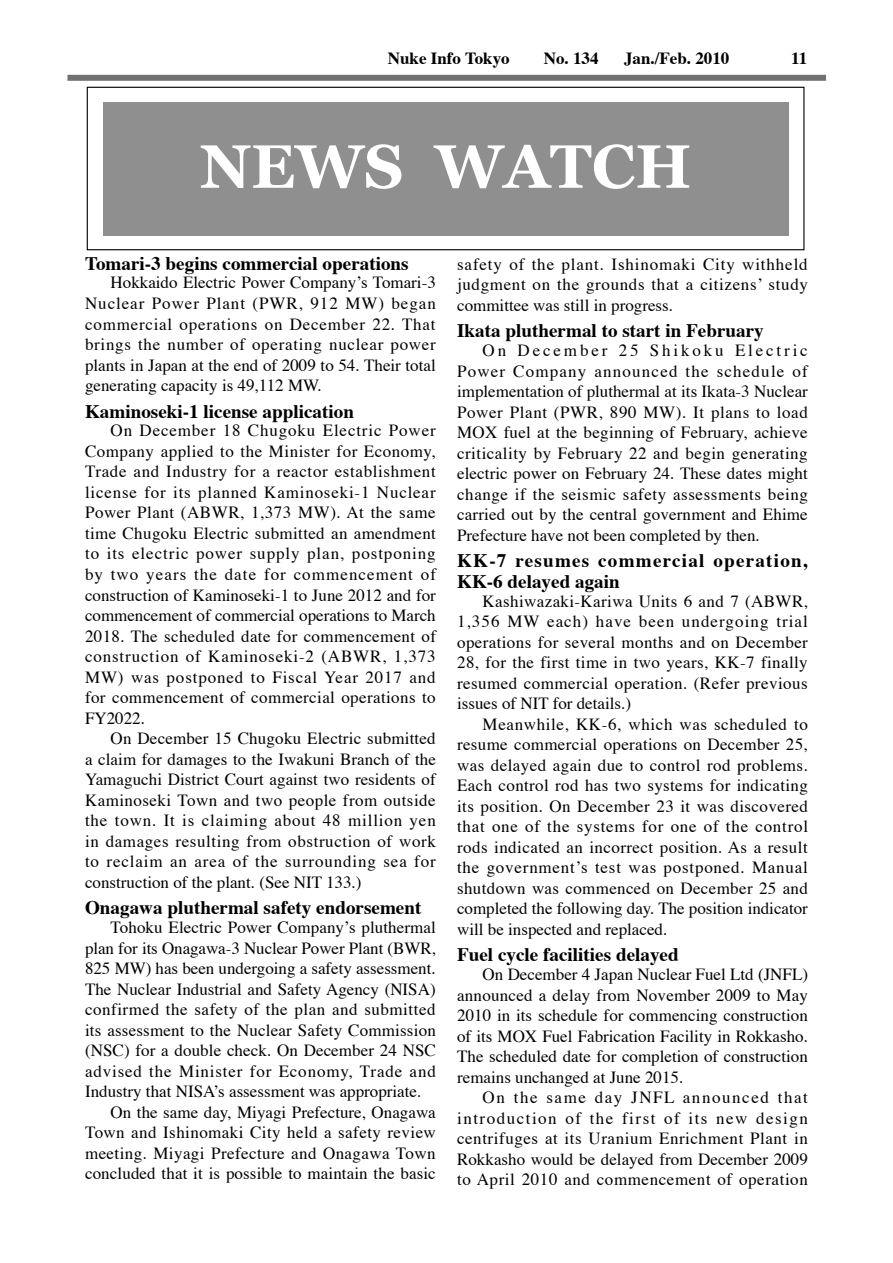
<style>
.page{position:relative;width:893px;height:1263px;background:#fff}
.page>*{position:absolute;margin:0;border:0;box-sizing:border-box;transform-origin:0 0}
.t1{font:700 61.05px "Georgia";color:#fff}
.t2{font:700 19.2px "Times";color:#000}
.t3{font:700 19.2px/20.5px "Times";letter-spacing:.065em;color:#000}
.t4{font:16.95px/20.5px "Times";color:#000;text-align:justify}
.t5{font:16.95px "Times";letter-spacing:.025em;color:#000}
.t6{font:16.95px "Times";letter-spacing:.03em;color:#000}
.t7{font:16.95px "Times";letter-spacing:.05em;color:#000}
.t8{font:700 16.95px "Times";color:#000}
</style>
<div class="page">
<div style="left:67px;top:75px;width:759px;height:6px;background:#727172"></div>
<div style="left:87px;top:87px;width:717px;height:163px;border:1px solid #000"></div>
<div style="left:103px;top:102px;width:685px;height:133px;background:#8f8f8f"></div>
<p class="t8" style="left:388px;top:47px;width:123px">Nuke Info Tokyo</p>
<p class="t8" style="left:544px;top:47px;width:56px">No. 134</p>
<p class="t8" style="left:624px;top:47px;width:107px">Jan./Feb. 2010</p>
<p class="t8" style="left:791px;top:46px;width:18px">11</p>
<h1 class="t1" style="left:200px;top:132px;width:493px">NEWS WATCH</h1>
<p class="t2" style="left:85px;top:251px;width:325px">Tomari-3 begins commercial operations</p>
<p class="t4" style="left:85px;top:273px;width:352px;text-indent:26px">Hokkaido Electric Power Company’s Tomari-3<br>Nuclear Power Plant (PWR, 912 MW) began commercial operations on December 22. That brings the number of operating nuclear power plants in Japan at the end of 2009 to 54. Their total generating capacity is 49,112 MW.</p>
<p class="t2" style="left:85px;top:398px;width:270px">Kaminoseki-1 license application</p>
<p class="t4" style="left:85px;top:421px;width:352px;text-indent:26px">On December 18 Chugoku Electric Power Company applied to the Minister for Economy, Trade and Industry for a reactor establishment license for its planned Kaminoseki-1 Nuclear Power Plant (ABWR, 1,373 MW). At the same time Chugoku Electric submitted an amendment to its electric power supply plan, postponing by two years the date for commencement of construction of Kaminoseki-1 to June 2012 and for commencement of commercial operations to March 2018. The scheduled date for commencement of construction of Kaminoseki-2 (ABWR, 1,373<br>MW) was postponed to Fiscal Year 2017 and for commencement of commercial operations to FY2022.</p>
<p class="t4" style="left:85px;top:729px;width:352px;text-indent:26px">On December 15 Chugoku Electric submitted a claim for damages to the Iwakuni Branch of the Yamaguchi District Court against two residents of Kaminoseki Town and two people from outside the town. It is claiming about 48 million yen in damages resulting from obstruction of work to reclaim an area of the surrounding sea for construction of the plant. (See NIT 133.)</p>
<p class="t2" style="left:85px;top:895px;width:338px">Onagawa pluthermal safety endorsement</p>
<p class="t4" style="left:111px;top:918px;width:327px">Tohoku Electric Power Company’s pluthermal</p>
<p class="t4" style="left:85px;top:938px;width:352px">plan for its Onagawa-3 Nuclear Power Plant (BWR,</p>
<p class="t4" style="left:85px;top:959px;width:352px">825 MW) has been undergoing a safety assessment.</p>
<p class="t4" style="left:85px;top:980px;width:352px">The Nuclear Industrial and Safety Agency (NISA)</p>
<p class="t6" style="left:85px;top:999px;width:352px">confirmed the safety of the plan and submitted</p>
<p class="t4" style="left:85px;top:1021px;width:352px">its assessment to the Nuclear Safety Commission</p>
<p class="t4" style="left:85px;top:1041px;width:352px">(NSC) for a double check. On December 24 NSC</p>
<p class="t7" style="left:85px;top:1060px;width:352px">advised the Minister for Economy, Trade and</p>
<p class="t4" style="left:85px;top:1082px;width:338px">Industry that NISA’s assessment was appropriate.</p>
<p class="t4" style="left:111px;top:1103px;width:327px">On the same day, Miyagi Prefecture, Onagawa</p>
<p class="t5" style="left:85px;top:1122px;width:352px">Town and Ishinomaki City held a safety review</p>
<p class="t5" style="left:85px;top:1142px;width:352px">meeting. Miyagi Prefecture and Onagawa Town</p>
<p class="t4" style="left:85px;top:1164px;width:352px">concluded that it is possible to maintain the basic</p>
<p class="t4" style="left:457px;top:255px;width:352px">safety of the plant. Ishinomaki City withheld judgment on the grounds that a citizens’ study committee was still in progress.</p>
<p class="t2" style="left:457px;top:318px;width:308px">Ikata pluthermal to start in February</p>
<p class="t4" style="left:457px;top:341px;width:352px;text-indent:26px">On December 25 Shikoku Electric Power Company announced the schedule of implementation of pluthermal at its Ikata-3 Nuclear Power Plant (PWR, 890 MW). It plans to load MOX fuel at the beginning of February, achieve criticality by February 22 and begin generating electric power on February 24. These dates might change if the seismic safety assessments being carried out by the central government and Ehime Prefecture have not been completed by then.</p>
<p class="t3" style="left:457px;top:551px;width:352px">KK-7 resumes commercial operation,<br>KK-6 delayed again</p>
<p class="t4" style="left:457px;top:591px;width:352px;text-indent:26px">Kashiwazaki-Kariwa Units 6 and 7 (ABWR, 1,356 MW each) have been undergoing trial operations for several months and on December 28, for the first time in two years, KK-7 finally resumed commercial operation. (Refer previous issues of NIT for details.)</p>
<p class="t4" style="left:457px;top:715px;width:352px;text-indent:26px">Meanwhile, KK-6, which was scheduled to resume commercial operations on December 25, was delayed again due to control rod problems.<br>Each control rod has two systems for indicating its position. On December 23 it was discovered that one of the systems for one of the control rods indicated an incorrect position. As a result the government’s test was postponed. Manual shutdown was commenced on December 25 and completed the following day. The position indicator will be inspected and replaced.</p>
<p class="t2" style="left:457px;top:942px;width:223px">Fuel cycle facilities delayed</p>
<p class="t4" style="left:457px;top:965px;width:352px;text-indent:26px">On December 4 Japan Nuclear Fuel Ltd (JNFL) announced a delay from November 2009 to May 2010 in its schedule for commencing construction of its MOX Fuel Fabrication Facility in Rokkasho.<br>The scheduled date for completion of construction remains unchanged at June 2015.</p>
<p class="t4" style="left:457px;top:1088px;width:352px;text-indent:26px">On the same day JNFL announced that introduction of the first of its new design centrifuges at its Uranium Enrichment Plant in Rokkasho would be delayed from December 2009 to April 2010 and commencement of operation</p>
</div>
